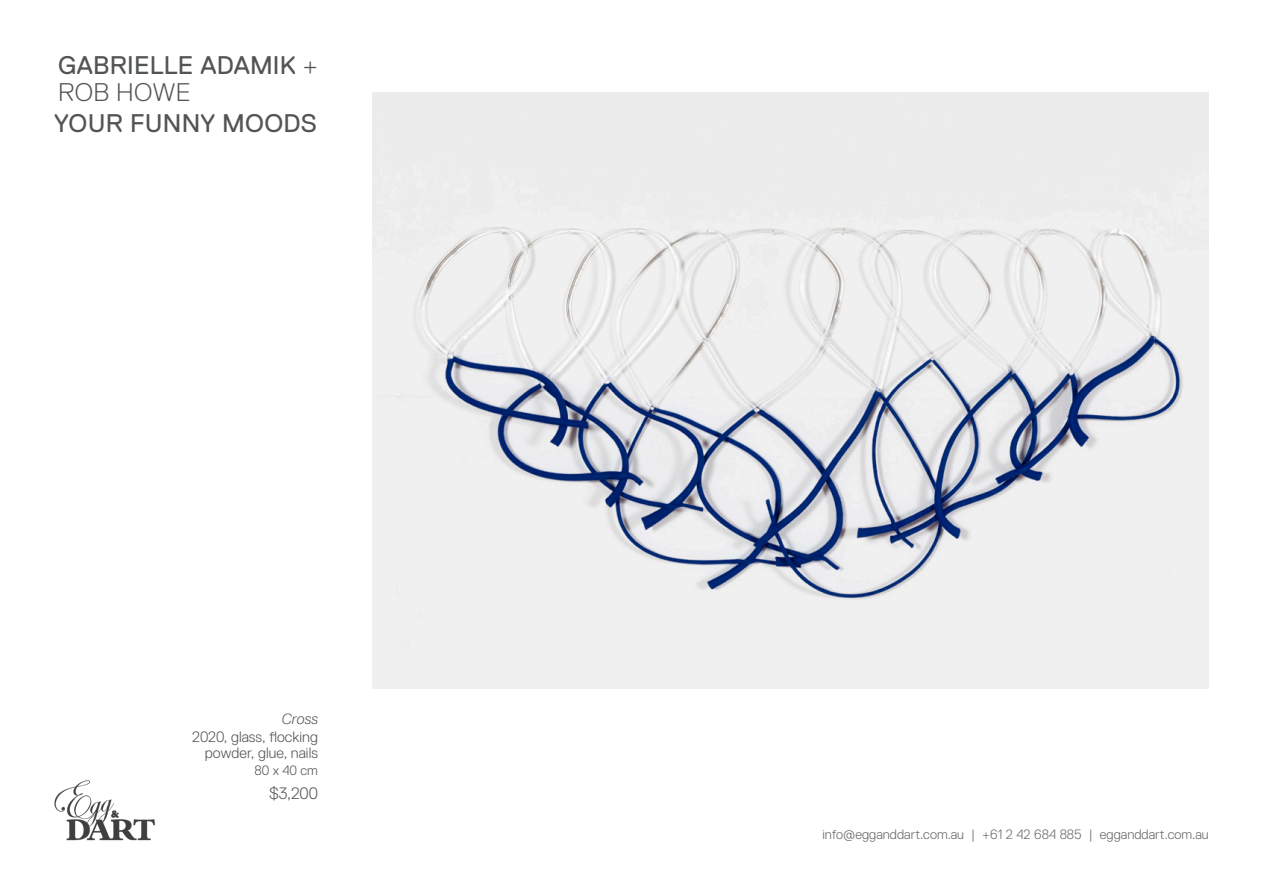
<style>
.page{position:relative;width:1263px;height:893px;background:#fff}
.page>*{position:absolute;margin:0;border:0;box-sizing:border-box;transform-origin:0 0}
.t1{font:25.5px/27px "Replica";letter-spacing:.01em;color:#535555}
.image_price{font:300 16.5px "Replica";color:#535555}
.image_text_title__ye{font:300 15px/18px "Replica";color:#535555;text-align:right}
.t2{font:300 13.5px "Replica";color:#666868}
.image_text_title__ye-2{font:300 13.5px "Replica";color:#535555}
.s1{font-weight:300}
.s2{font-style:italic}
</style>
<div class="page">
<img style="left:54px;top:780px;width:101px;height:61px">
<img style="left:373px;top:92px;width:836px;height:596px">
<h1 class="t1" style="left:58px;top:52px;width:261px">GABRIELLE ADAMIK <span class="s1">+<br>ROB HOWE</span></h1>
<h1 class="t1" style="left:54px;top:110px;width:264px">YOUR FUNNY MOODS</h1>
<p class="image_text_title__ye" style="left:192px;top:710px;width:127px"><span class="s2">Cross<br></span>2020, glass, flocking</p>
<p class="image_text_title__ye" style="left:205px;top:744px;width:115px">powder, glue, nails</p>
<p class="image_text_title__ye-2" style="left:254px;top:763px;width:65px">80 x 40 cm</p>
<p class="image_price" style="left:269px;top:784px;width:51px">$3,200</p>
<p class="t2" style="left:822px;top:827px;width:388px">info@egganddart.com.au | +61 2 42 684 885 | egganddart.com.au</p>
</div>
